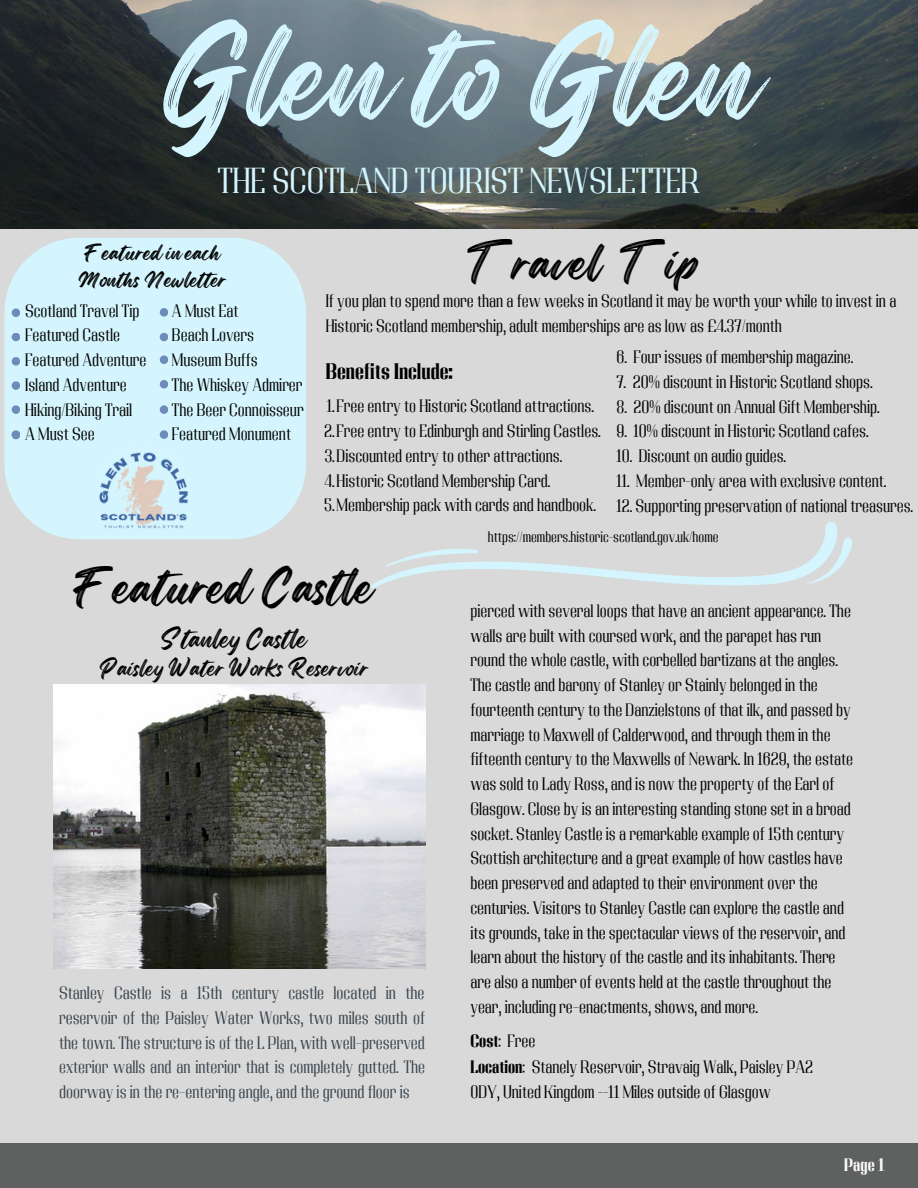
<style>
.page{position:relative;width:918px;height:1188px;background:#d9d9d9}
.page>*{position:absolute;margin:0;border:0;box-sizing:border-box;transform-origin:0 0}
.t1{font:119.1px "Regular Brush";color:#d4f5fd}
.t2{font:44.55px "Regular Brush";color:#000}
.t3{font:36.15px "Adirek Serif 400";color:#d4f5fd}
.t4{font:24px "Regular Brush";color:#000}
.t5{font:22.5px "Adirek Serif 700";color:#000}
.t6{font:21px "Regular Brush";color:#000}
.t7{font:19.5px "Regular Brush";color:#000}
.t8{font:18px/24.8px "Adirek Serif 400";color:#000}
.t9{font:18px/24.8px "Adirek Serif 400";color:#39434c;text-align:justify}
.t10{font:18px "Adirek Serif 700";color:#f8f8f9}
.t11{font:15px "Adirek Serif 400";color:#000}
.s1{font-family:"Adirek Serif 700"}
</style>
<div class="page">
<div style="left:0;top:1143px;width:918px;height:45px;background:#5f6161"></div>
<img style="left:53px;top:685px;width:373px;height:283px">
<svg style="left:371px;top:522px;width:481px;height:67px"></svg>
<div style="left:4px;top:238px;width:302px;height:301px;background:#d4f5fd"></div>
<img style="left:96px;top:445px;width:95px;height:87px">
<img style="left:0;top:0;width:918px;height:228px">
<div style="left:12px;top:405px;width:8px;height:9px;background:#6e8cb9;border-radius:50%"></div>
<div style="left:12px;top:381px;width:8px;height:9px;background:#6e8cb9;border-radius:50%"></div>
<div style="left:12px;top:357px;width:8px;height:9px;background:#6e8cb9;border-radius:50%"></div>
<div style="left:12px;top:333px;width:8px;height:8px;background:#6e8cb9;border-radius:50%"></div>
<div style="left:12px;top:308px;width:8px;height:9px;background:#6e8cb9;border-radius:50%"></div>
<div style="left:12px;top:430px;width:8px;height:9px;background:#6e8cb9;border-radius:50%"></div>
<div style="left:160px;top:430px;width:8px;height:9px;background:#6e8cb9;border-radius:50%"></div>
<div style="left:160px;top:405px;width:8px;height:9px;background:#6e8cb9;border-radius:50%"></div>
<div style="left:160px;top:380px;width:8px;height:9px;background:#6e8cb9;border-radius:50%"></div>
<div style="left:160px;top:355px;width:8px;height:9px;background:#6e8cb9;border-radius:50%"></div>
<div style="left:160px;top:333px;width:8px;height:8px;background:#6e8cb9;border-radius:50%"></div>
<div style="left:160px;top:308px;width:8px;height:9px;background:#6e8cb9;border-radius:50%"></div>
<p class="t1" style="left:158px;top:-19px;width:603px">Glen to Glen</p>
<p class="t3" style="left:218px;top:160px;width:484px">THE SCOTLAND TOURIST NEWSLETTER</p>
<p class="t7" style="left:84px;top:237px;width:138px">Featured in each</p>
<p class="t7" style="left:78px;top:264px;width:150px">Months Newlet er</p>
<p class="t8" style="left:25px;top:298px;width:116px">Scotland Travel Tip</p>
<p class="t8" style="left:25px;top:323px;width:96px">Featured Castle</p>
<p class="t8" style="left:25px;top:348px;width:123px">Featured Adventure</p>
<p class="t8" style="left:25px;top:372px;width:103px">Island Adventure</p>
<p class="t8" style="left:25px;top:397px;width:109px">Hiking/Biking Trail</p>
<p class="t8" style="left:25px;top:422px;width:71px">A Must See</p>
<p class="t8" style="left:172px;top:298px;width:68px">A Must Eat</p>
<p class="t8" style="left:172px;top:323px;width:84px">Beach Lovers</p>
<p class="t8" style="left:172px;top:348px;width:87px">Museum Buffs</p>
<p class="t8" style="left:172px;top:372px;width:132px">The Whiskey Admirer</p>
<p class="t8" style="left:172px;top:397px;width:133px">The Beer Connoisseur</p>
<p class="t8" style="left:172px;top:422px;width:121px">Featured Monument</p>
<p class="t2" style="left:467px;top:227px;width:235px">Travel Tip</p>
<p class="t8" style="left:326px;top:288px;width:572px">If you plan to spend more than a few weeks in Scotland it may be worth your while to invest in a<br>Historic Scotland membership, adult memberships are as low as £4.37/month</p>
<p class="t5" style="left:326px;top:358px;width:129px">Benefits Include:</p>
<p class="t8" style="left:327px;top:394px;width:269px">1.Free entry to Historic Scotland attractions.</p>
<p class="t8" style="left:324px;top:419px;width:278px">2.Free entry to Edinburgh and Stirling Castles.</p>
<p class="t8" style="left:324px;top:443px;width:240px">3.Discounted entry to other attractions.</p>
<p class="t8" style="left:325px;top:468px;width:227px">4.Historic Scotland Membership Card.</p>
<p class="t8" style="left:324px;top:493px;width:273px">5.Membership pack with cards and handbook.</p>
<p class="t8" style="left:616px;top:345px;width:239px">6. Four issues of membership magazine.</p>
<p class="t8" style="left:616px;top:369px;width:258px">7. 20% discount in Historic Scotland shops.</p>
<p class="t8" style="left:616px;top:394px;width:265px">8. 20% discount on Annual Gift Membership.</p>
<p class="t8" style="left:616px;top:419px;width:254px">9. 10% discount in Historic Scotland cafes.</p>
<p class="t8" style="left:616px;top:444px;width:171px">10. Discount on audio guides.</p>
<p class="t8" style="left:616px;top:468px;width:272px">11. Member-only area with exclusive content.</p>
<p class="t8" style="left:616px;top:493px;width:298px">12. Supporting preservation of national treasures.</p>
<p class="t11" style="left:488px;top:528px;width:232px">https://members.historic-scotland.gov.uk/home</p>
<p class="t2" style="left:72px;top:551px;width:303px">Featured Castle</p>
<p class="t4" style="left:161px;top:619px;width:148px">Stanley Castle</p>
<p class="t6" style="left:99px;top:651px;width:271px">Paisley Water Works Reservoir</p>
<p class="t9" style="left:59px;top:981px;width:368px">Stanley Castle is a 15th century castle located in the reservoir of the Paisley Water Works, two miles south of the town. The structure is of the L Plan, with well–preserved exterior walls and an interior that is completely gutted. The doorway is in the re–entering angle, and the ground floor is</p>
<p class="t8" style="left:470px;top:598px;width:384px">pierced with several loops that have an ancient appearance. The walls are built with coursed work, and the parapet has run round the whole castle, with corbelled bartizans at the angles.<br>The castle and barony of Stanley or Stainly belonged in the fourteenth century to the Danzielstons of that ilk, and passed by marriage to Maxwell of Calderwood, and through them in the fifteenth century to the Maxwells of Newark. In 1629, the estate was sold to Lady Ross, and is now the property of the Earl of Glasgow. Close by is an interesting standing stone set in a broad socket. Stanley Castle is a remarkable example of 15th century Scottish architecture and a great example of how castles have been preserved and adapted to their environment over the centuries. Visitors to Stanley Castle can explore the castle and its grounds, take in the spectacular views of the reservoir, and learn about the history of the castle and its inhabitants. There are also a number of events held at the castle throughout the year, including re–enactments, shows, and more.</p>
<p class="t8" style="left:470px;top:1028px;width:66px"><span class="s1">Cost</span>: Free</p>
<p class="t8" style="left:470px;top:1054px;width:344px"><span class="s1">Location</span>: Stanely Reservoir, Stravaig Walk, Paisley PA2<br>0DY, United Kingdom --11 Miles outside of Glasgow</p>
<p class="t10" style="left:844px;top:1154px;width:42px">Page 1</p>
</div>
